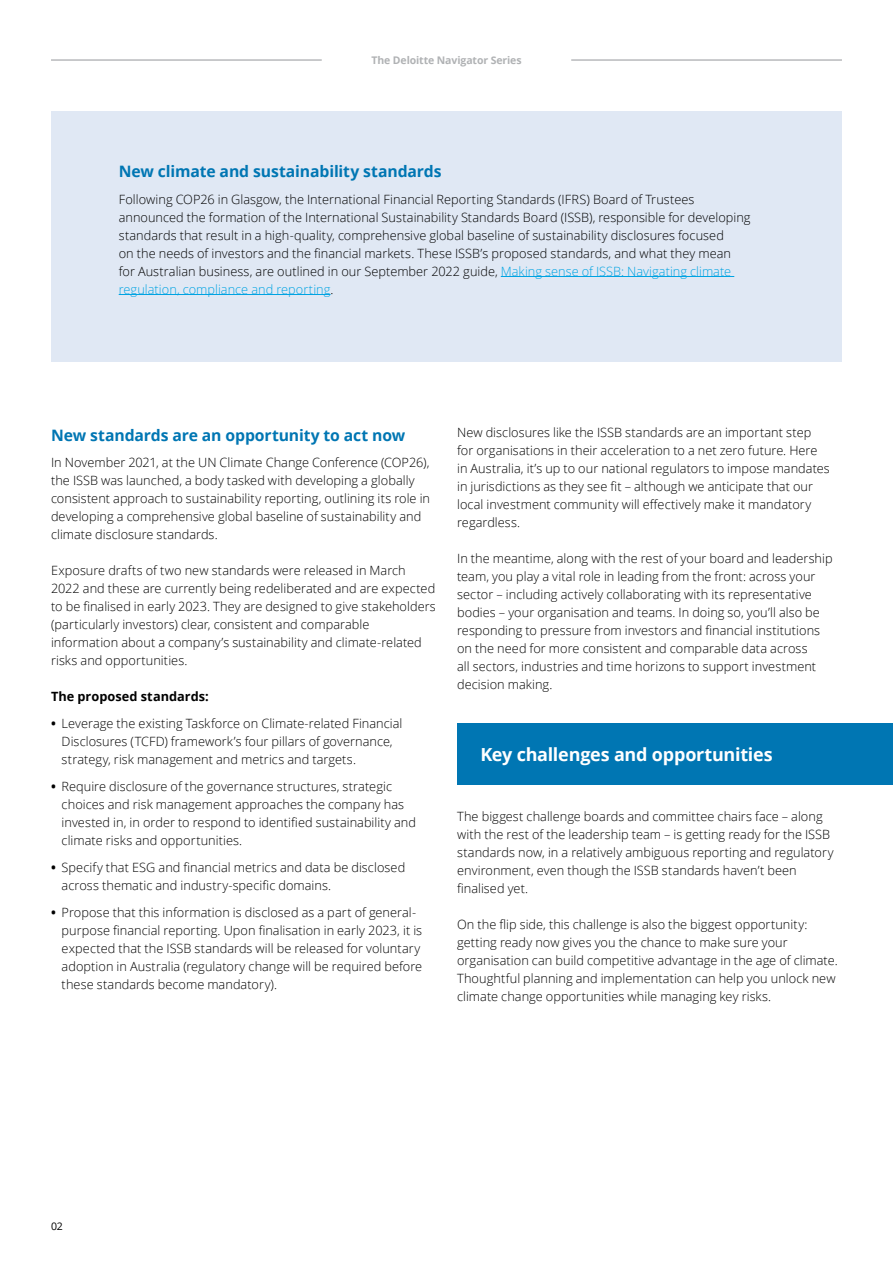
<style>
.page{position:relative;width:893px;height:1263px;background:#fff}
.page>*{position:absolute;margin:0;border:0;box-sizing:border-box;transform-origin:0 0}
.t1{font:700 18px "Open Sans";letter-spacing:-.015em;color:#fff}
.t2{font:700 15.75px "Open Sans";letter-spacing:-.005em;color:#0076b3}
.t3{font:300 12.75px/18px "Open Sans";letter-spacing:.005em;color:#000}
.t4{font:700 12.75px "Open Sans";letter-spacing:.005em;color:#000}
.t5{font:700 10.5px "Open Sans";letter-spacing:-.01em;color:#b0b2b4}
.t6{font:10.5px "Open Sans";color:#000}
.s1{color:#00a3e2}
.s2{font-weight:700}
</style>
<div class="page">
<div style="left:51px;top:111px;width:791px;height:251px;background:#e0e8f4"></div>
<hr style="left:51px;top:60px;width:271px;height:1px;background:#94969a">
<hr style="left:571px;top:60px;width:271px;height:1px;background:#94969a">
<hr style="left:501px;top:276px;width:233px;height:1px;background:#00a3e2">
<hr style="left:119px;top:294px;width:211px;height:1px;background:#00a3e2">
<div style="left:457px;top:723px;width:436px;height:61px;background:#0076b3"></div>
<p class="t5" style="left:371px;top:53px;width:152px">The Deloitte Navigator Series</p>
<p class="t2" style="left:119px;top:160px;width:324px">New climate and sustainability standards</p>
<p class="t3" style="left:119px;top:190px;width:633px">Following COP26 in Glasgow, the International Financial Reporting Standards (IFRS) Board of Trustees announced the formation of the International Sustainability Standards Board (ISSB), responsible for developing standards that result in a high-quality, comprehensive global baseline of sustainability disclosures focused<br>on the needs of investors and the financial markets. These ISSB’s proposed standards, and what they mean<br>for Australian business, are outlined in our September 2022 guide, <span class="s1">Making sense of ISSB: Navigating climate regulation, compliance and reporting</span>.</p>
<p class="t2" style="left:51px;top:424px;width:356px">New standards are an opportunity to act now</p>
<p class="t3" style="left:51px;top:453px;width:381px">In November 2021, at the UN Climate Change Conference (COP26), the ISSB was launched, a body tasked with developing a globally consistent approach to sustainability reporting, outlining its role in developing a comprehensive global baseline of sustainability and climate disclosure standards.</p>
<p class="t3" style="left:51px;top:561px;width:386px">Exposure drafts of two new standards were released in March 2022 and these are currently being redeliberated and are expected to be finalised in early 2023. They are designed to give stakeholders (particularly investors) clear, consistent and comparable information about a company’s sustainability and climate-related risks and opportunities.</p>
<p class="t4" style="left:51px;top:687px;width:159px">The proposed standards:</p>
<p class="t3" style="left:62px;top:714px;width:342px;text-indent:-11px"><span class="s2">•</span> Leverage the existing Taskforce on Climate-related Financial<br>Disclosures (TCFD) framework’s four pillars of governance, strategy, risk management and metrics and targets.</p>
<p class="t3" style="left:62px;top:777px;width:356px;text-indent:-11px"><span class="s2">•</span> Require disclosure of the governance structures, strategic choices and risk management approaches the company has invested in, in order to respond to identified sustainability and climate risks and opportunities.</p>
<p class="t3" style="left:62px;top:858px;width:345px;text-indent:-11px"><span class="s2">•</span> Specify that ESG and financial metrics and data be disclosed across thematic and industry-specific domains.</p>
<p class="t3" style="left:62px;top:903px;width:362px;text-indent:-11px"><span class="s2">•</span> Propose that this information is disclosed as a part of general&shy;purpose financial reporting. Upon finalisation in early 2023, it is expected that the ISSB standards will be released for voluntary adoption in Australia (regulatory change will be required before these standards become mandatory).</p>
<p class="t3" style="left:457px;top:423px;width:374px">New disclosures like the ISSB standards are an important step for organisations in their acceleration to a net zero future. Here in Australia, it’s up to our national regulators to impose mandates in jurisdictions as they see fit – although we anticipate that our local investment community will effectively make it mandatory regardless.</p>
<p class="t3" style="left:457px;top:549px;width:377px">In the meantime, along with the rest of your board and leadership team, you play a vital role in leading from the front: across your sector – including actively collaborating with its representative bodies – your organisation and teams. In doing so, you’ll also be responding to pressure from investors and financial institutions on the need for more consistent and comparable data across<br>all sectors, industries and time horizons to support investment decision making.</p>
<h1 class="t1" style="left:480px;top:741px;width:294px">Key challenges and opportunities</h1>
<p class="t3" style="left:457px;top:807px;width:378px">The biggest challenge boards and committee chairs face – along with the rest of the leadership team – is getting ready for the ISSB standards now, in a relatively ambiguous reporting and regulatory environment, even though the ISSB standards haven’t been finalised yet.</p>
<p class="t3" style="left:457px;top:915px;width:382px">On the flip side, this challenge is also the biggest opportunity: getting ready now gives you the chance to make sure your organisation can build competitive advantage in the age of climate.<br>Thoughtful planning and implementation can help you unlock new climate change opportunities while managing key risks.</p>
<p class="t6" style="left:51px;top:1219px;width:13px">02</p>
</div>
